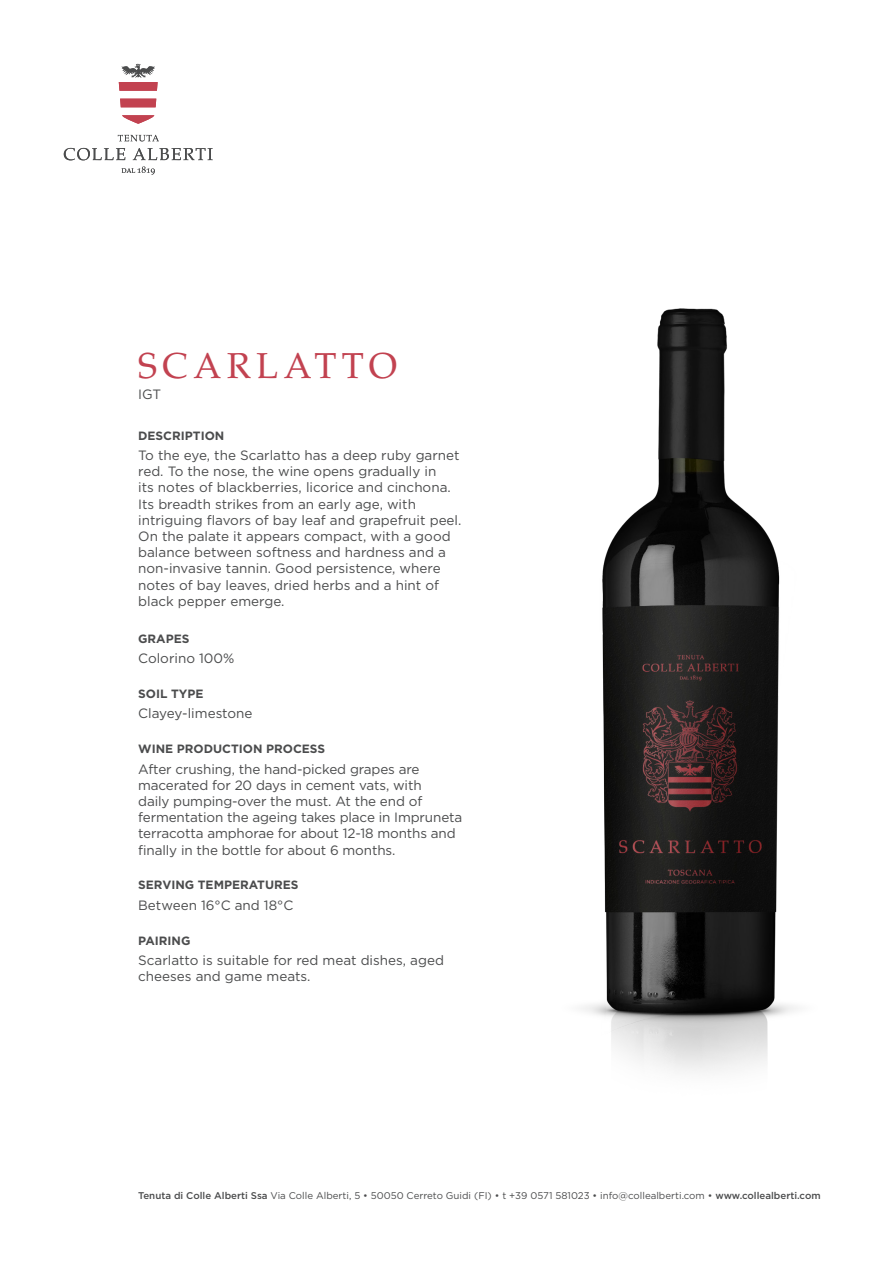
<style>
.page{position:relative;width:893px;height:1263px;background:#fff}
.page>*{position:absolute;margin:0;border:0;box-sizing:border-box;transform-origin:0 0}
.t1{font:36px "Palatino";letter-spacing:.15em;color:#c24250}
.t2{font:13.5px/16.2px "Gotham";color:#4b4c4d}
.t3{font:700 12px "Gotham";color:#4b4c4d}
.t4{font:9.75px "Gotham";color:#4b4c4d}
.s1{font-weight:500}
</style>
<div class="page">
<svg style="left:118px;top:135px;width:41px;height:6px"></svg>
<svg style="left:64px;top:148px;width:61px;height:12px"></svg>
<svg style="left:133px;top:148px;width:80px;height:12px"></svg>
<svg style="left:122px;top:167px;width:33px;height:8px"></svg>
<svg style="left:122px;top:115px;width:32px;height:9px"></svg>
<svg style="left:119px;top:64px;width:39px;height:27px"></svg>
<svg style="left:120px;top:99px;width:36px;height:8px"></svg>
<img style="left:581px;top:308px;width:217px;height:764px">
<p class="t1" style="left:138px;top:345px;width:260px">SCARLATTO</p>
<p class="t2" style="left:138px;top:386px;width:25px">IGT</p>
<p class="t3" style="left:138px;top:427px;width:88px">DESCRIPTION</p>
<p class="t2" style="left:138px;top:447px;width:325px">To the eye, the Scarlatto has a deep ruby garnet red. To the nose, the wine opens gradually in<br>its notes of blackberries, licorice and cinchona.<br>Its breadth strikes from an early age, with intriguing flavors of bay leaf and grapefruit peel.<br>On the palate it appears compact, with a good balance between softness and hardness and a non-invasive tannin. Good persistence, where notes of bay leaves, dried herbs and a hint of black pepper emerge.</p>
<p class="t3" style="left:138px;top:630px;width:53px">GRAPES</p>
<p class="t2" style="left:138px;top:650px;width:98px">Colorino 100%</p>
<p class="t3" style="left:138px;top:686px;width:67px">SOIL TYPE</p>
<p class="t2" style="left:138px;top:705px;width:116px">Clayey-limestone</p>
<p class="t3" style="left:138px;top:741px;width:188px">WINE PRODUCTION PROCESS</p>
<p class="t2" style="left:138px;top:760px;width:326px">After crushing, the hand-picked grapes are macerated for 20 days in cement vats, with<br>daily pumping-over the must. At the end of fermentation the ageing takes place in Impruneta terracotta amphorae for about 12-18 months and finally in the bottle for about 6 months.</p>
<p class="t3" style="left:138px;top:877px;width:162px">SERVING TEMPERATURES</p>
<p class="t2" style="left:138px;top:897px;width:157px">Between 16°C and 18°C</p>
<p class="t3" style="left:138px;top:932px;width:54px">PAIRING</p>
<p class="t2" style="left:138px;top:952px;width:307px">Scarlatto is suitable for red meat dishes, aged cheeses and game meats.</p>
<p class="t4" style="left:138px;top:1189px;width:684px"><span class="s1">Tenuta di Colle Alberti Ssa</span> Via Colle Alberti, 5 • 50050 Cerreto Guidi (FI) • t +39 0571 581023 • info@collealberti.com • <span class="s1">www.collealberti.com</span></p>
</div>
